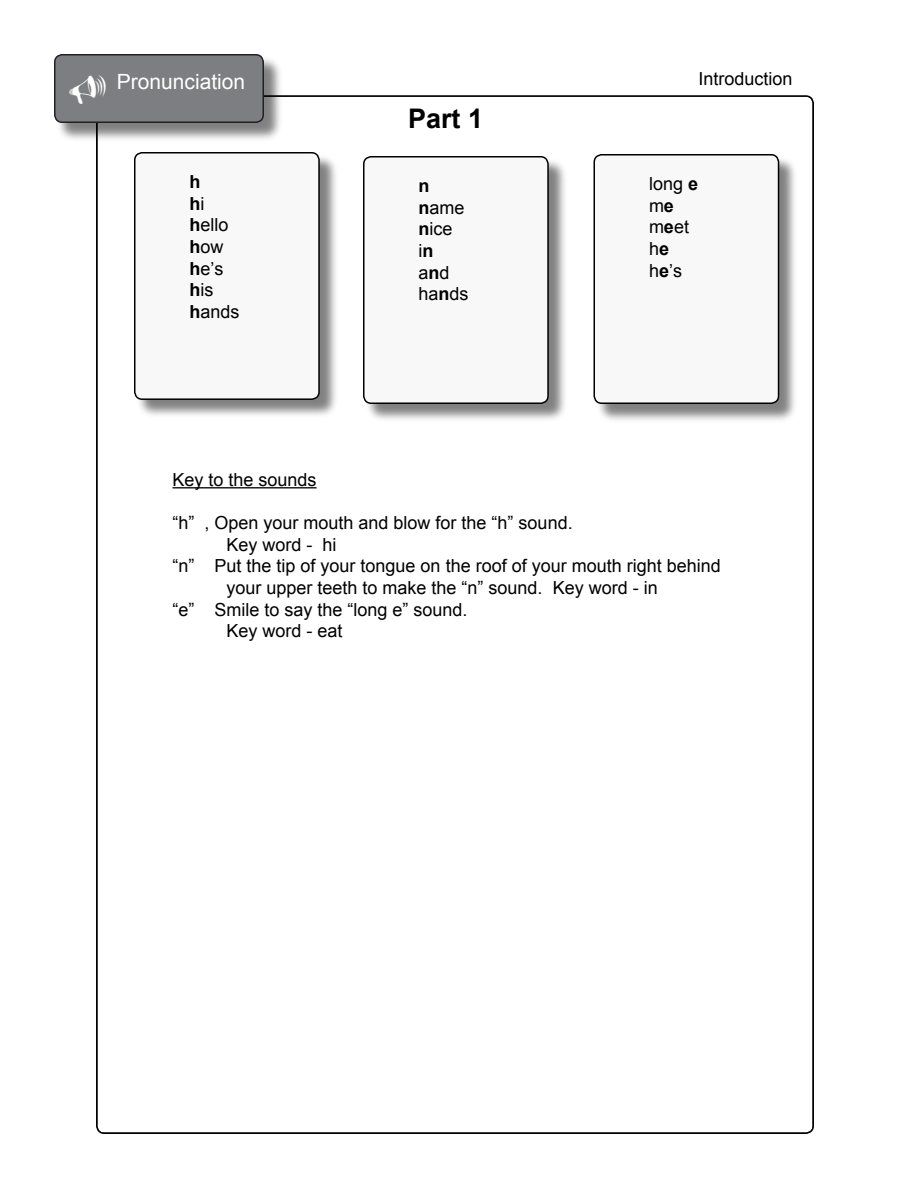
<style>
.page{position:relative;width:918px;height:1188px;background:#fff}
.page>*{position:absolute;margin:0;border:0;box-sizing:border-box;transform-origin:0 0}
.t1{font:700 27px "Arial";color:#000}
.t2{font:21px "Arial";color:#fff}
.t3{font:18px/21.6px "Arial";color:#000}
.s1{font-weight:700}
</style>
<div class="page">
<div style="left:135px;top:153px;width:205px;height:267px;background:#000;opacity:.5"></div>
<div style="left:135px;top:153px;width:184px;height:246px;background:#f8f8f9;border-radius:8px"></div>
<div style="left:134px;top:152px;width:186px;height:248px;border:2px solid #000;border-radius:8px"></div>
<div style="left:364px;top:157px;width:205px;height:267px;background:#000;opacity:.5"></div>
<div style="left:364px;top:157px;width:184px;height:246px;background:#f8f8f9;border-radius:8px"></div>
<div style="left:363px;top:156px;width:186px;height:248px;border:2px solid #000;border-radius:8px"></div>
<div style="left:594px;top:155px;width:206px;height:269px;background:#000;opacity:.5"></div>
<div style="left:594px;top:155px;width:185px;height:248px;background:#f8f8f9;border-radius:8px"></div>
<div style="left:594px;top:154px;width:185px;height:250px;border:2px solid #000;border-radius:8px"></div>
<hr style="left:172px;top:487px;width:145px;height:1px;background:#000">
<div style="left:55px;top:55px;width:229px;height:88px;background:#000;opacity:.5"></div>
<div style="left:55px;top:55px;width:208px;height:67px;background:#7c7e81;border-radius:8px"></div>
<div style="left:54px;top:54px;width:210px;height:69px;border:2px solid #222122;border-radius:8px"></div>
<p class="t2" style="left:117px;top:68px;width:130px">Pronunciation</p>
<p class="t3" style="left:699px;top:68px;width:96px">Introduction</p>
<h1 class="t1" style="left:408px;top:100px;width:77px">Part 1</h1>
<p class="t3" style="left:190px;top:171px;width:52px"><span class="s1">h<br>h</span>i <span class="s1">h</span>ello <span class="s1">h</span>ow <span class="s1">h</span>e’s <span class="s1">h</span>is <span class="s1">h</span>ands</p>
<p class="t3" style="left:418px;top:175px;width:52px"><span class="s1">n n</span>ame <span class="s1">n</span>ice i<span class="s1">n </span>a<span class="s1">n</span>d ha<span class="s1">n</span>ds</p>
<p class="t3" style="left:649px;top:173px;width:51px">long <span class="s1">e </span>m<span class="s1">e </span>m<span class="s1">e</span>et h<span class="s1">e </span>h<span class="s1">e</span>’s</p>
<p class="t3" style="left:172px;top:469px;width:146px">Key to the sounds</p>
<p class="t3" style="left:172px;top:512px;width:402px">“h” , Open your mouth and blow for the “h” sound.</p>
<p class="t3" style="left:226px;top:534px;width:112px">Key word - hi</p>
<p class="t3" style="left:172px;top:555px;width:550px">“n” Put the tip of your tongue on the roof of your mouth right behind</p>
<p class="t3" style="left:226px;top:577px;width:433px">your upper teeth to make the “n” sound. Key word - in</p>
<p class="t3" style="left:172px;top:599px;width:297px">“e” Smile to say the “long e” sound.</p>
<p class="t3" style="left:226px;top:620px;width:118px">Key word - eat</p>
</div>
